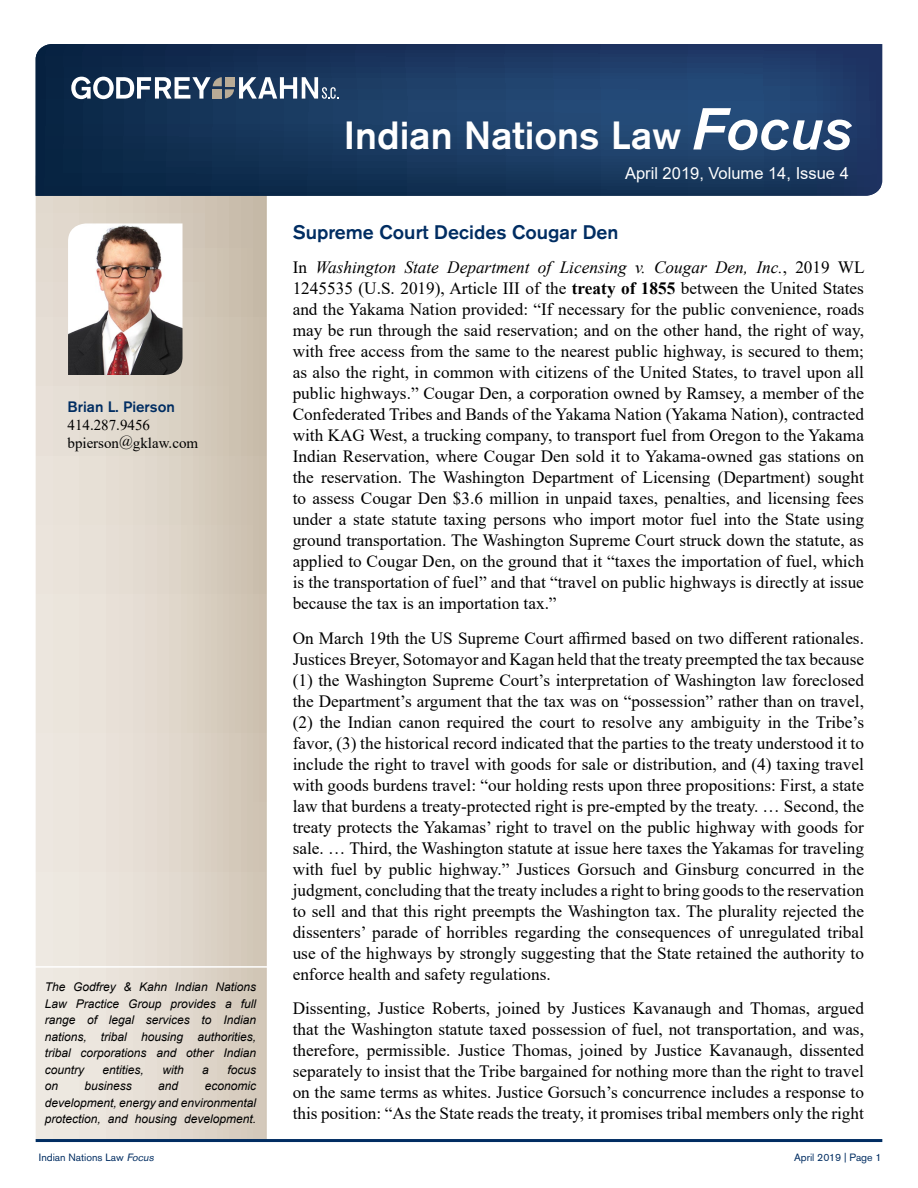
<style>
.page{position:relative;width:918px;height:1188px;background:#fff}
.page>*{position:absolute;margin:0;border:0;box-sizing:border-box;transform-origin:0 0}
.t1{font:500 39px "Akzidenz Grotesk Std";color:#fff}
.t2{font:500 19.5px "Akzidenz Grotesk BE";color:#002d62}
.t3{font:17.25px/21px "Times New Roman";color:#000;text-align:justify}
.t4{font:16.5px "Arial";color:#fff}
.t5{font:15px/18px "Times New Roman";color:#000}
.t6{font:500 15px "Akzidenz Grotesk Std";color:#002d62}
.t7{font:italic 12px/16.5px "Arial";color:#000;text-align:justify}
.t8{font:10.5px "Akzidenz Grotesk Std";color:#002d62}
.s1{font-style:italic}
.s2{font-style:italic;font-size:58.5px}
.s3{font-weight:700}
</style>
<div class="page">
<svg style="left:36px;top:196px;width:231px;height:943px;background:#dfd6cb"></svg>
<svg style="left:36px;top:44px;width:845px;height:152px;background:#19385f"></svg>
<hr style="left:36px;top:1139px;width:846px;height:3px;background:#002d62">
<hr style="left:26px;top:966px;width:258px;height:2px;background:#fff">
<svg style="left:71px;top:77px;width:267px;height:22px"></svg>
<img style="left:68px;top:223px;width:115px;height:152px">
<p class="t6" style="left:68px;top:397px;width:109px">Brian L. Pierson</p>
<p class="t5" style="left:68px;top:415px;width:132px">414.287.9456 bpierson@gklaw.com</p>
<p class="t7" style="left:45px;top:979px;width:213px">The Godfrey &amp; Kahn Indian Nations Law Practice Group provides a full range of legal services to Indian nations, tribal housing authorities, tribal corporations and other Indian country</p>
<p class="t7" style="left:103px;top:1061px;width:43px">entities,</p>
<p class="t7" style="left:162px;top:1061px;width:23px">with</p>
<p class="t7" style="left:202px;top:1061px;width:8px">a</p>
<p class="t7" style="left:227px;top:1061px;width:30px">focus</p>
<p class="t7" style="left:45px;top:1078px;width:213px;text-indent:160px">economic development, energy and environmental protection, and housing development.</p>
<p class="t7" style="left:45px;top:1078px;width:15px">on</p>
<p class="t7" style="left:85px;top:1078px;width:49px">business</p>
<p class="t7" style="left:158px;top:1078px;width:22px">and</p>
<p class="t8" style="left:39px;top:1151px;width:119px">Indian Nations Law <span class="s1">Focus</span></p>
<h1 class="t1" style="left:344px;top:112px;width:510px">Indian Nations Law <span class="s2">Focus</span></h1>
<p class="t4" style="left:625px;top:162px;width:225px">April 2019, Volume 14, Issue 4</p>
<p class="t2" style="left:293px;top:220px;width:327px">Supreme Court Decides Cougar Den</p>
<p class="t3" style="left:293px;top:256px;width:573px">In <span class="s1">Washington State Department of Licensing v. Cougar Den, Inc.</span>, 2019 WL 1245535 (U.S. 2019), Article III of the <span class="s3">treaty of 1855</span> between the United States and the Yakama Nation provided: “If necessary for the public convenience, roads may be run through the said reservation; and on the other hand, the right of way, with free access from the same to the nearest public highway, is secured to them; as also the right, in common with citizens of the United States, to travel upon all public highways.” Cougar Den, a corporation owned by Ramsey, a member of the Confederated Tribes and Bands of the Yakama Nation (Yakama Nation), contracted with KAG West, a trucking company, to transport fuel from Oregon to the Yakama Indian Reservation, where Cougar Den sold it to Yakama-owned gas stations on the reservation. The Washington Department of Licensing (Department) sought to assess Cougar Den $3.6 million in unpaid taxes, penalties, and licensing fees under a state statute taxing persons who import motor fuel into the State using ground transportation. The Washington Supreme Court struck down the statute, as applied to Cougar Den, on the ground that it “taxes the importation of fuel, which is the transportation of fuel” and that “travel on public highways is directly at issue because the tax is an importation tax.”</p>
<p class="t3" style="left:293px;top:627px;width:573px">On March 19th the US Supreme Court affirmed based on two different rationales.<br>Justices Breyer, Sotomayor and Kagan held that the treaty preempted the tax because (1) the Washington Supreme Court’s interpretation of Washington law foreclosed the Department’s argument that the tax was on “possession” rather than on travel, (2) the Indian canon required the court to resolve any ambiguity in the Tribe’s favor, (3) the historical record indicated that the parties to the treaty understood it to include the right to travel with goods for sale or distribution, and (4) taxing travel with goods burdens travel: “our holding rests upon three propositions: First, a state law that burdens a treaty-protected right is pre-empted by the treaty. … Second, the treaty protects the Yakamas’ right to travel on the public highway with goods for sale. … Third, the Washington statute at issue here taxes the Yakamas for traveling with fuel by public highway.” Justices Gorsuch and Ginsburg concurred in the judgment, concluding that the treaty includes a right to bring goods to the reservation to sell and that this right preempts the Washington tax. The plurality rejected the dissenters’ parade of horribles regarding the consequences of unregulated tribal use of the highways by strongly suggesting that the State retained the authority to enforce health and safety regulations.</p>
<p class="t3" style="left:293px;top:997px;width:573px">Dissenting, Justice Roberts, joined by Justices Kavanaugh and Thomas, argued that the Washington statute taxed possession of fuel, not transportation, and was, therefore, permissible. Justice Thomas, joined by Justice Kavanaugh, dissented separately to insist that the Tribe bargained for nothing more than the right to travel on the same terms as whites. Justice Gorsuch’s concurrence includes a response to this position: “As the State reads the treaty, it promises tribal members only the right</p>
<p class="t8" style="left:794px;top:1151px;width:89px">April 2019 | Page 1</p>
</div>
